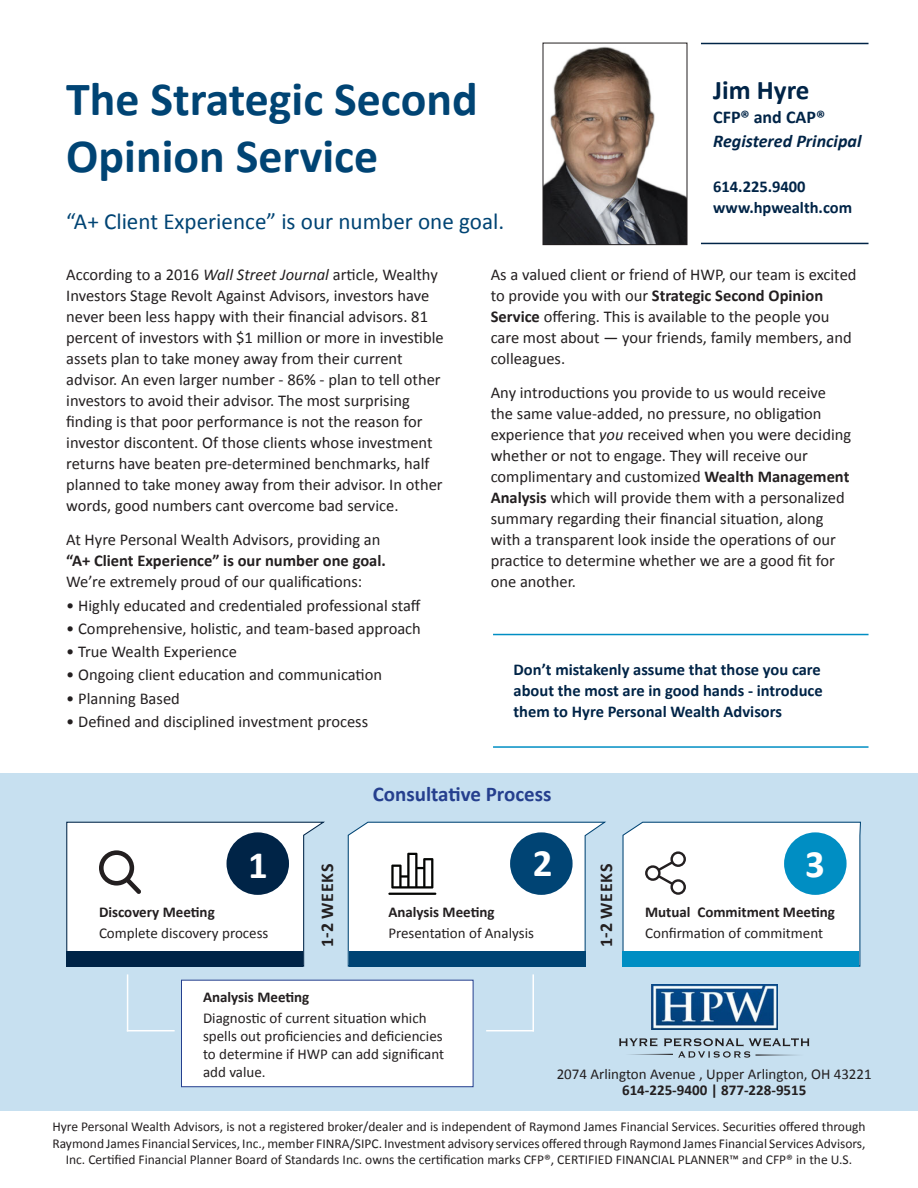
<style>
.page{position:relative;width:918px;height:1188px;background:#fff}
.page>*{position:absolute;margin:0;border:0;box-sizing:border-box;transform-origin:0 0}
.t1{font:700 47.85px/57.4px "Calibri";color:#004474}
.t2{font:700 38.85px "Calibri";color:#fff}
.t3{font:700 27px "Calibri";color:#002447}
.t4{font:23.1px "Calibri";color:#004474}
.t5{font:700 21px "Calibri";color:#253f8e}
.t6{font:italic 700 18px "Calibri";color:#002447}
.t7{font:700 18px "Calibri";letter-spacing:.04em;color:#231f20}
.t8{font:700 18px "Calibri";color:#002447}
.t9{font:16.5px/21px "Calibri";color:#231f20}
.t10{font:700 16.5px/21px "Calibri";color:#002447;text-align:justify}
.t11{font:15px/18px "Calibri";color:#231f20}
.t12{font:700 15px "Calibri";color:#231f20}
.t13{font:13.5px/16.5px "Calibri";color:#231f20;text-align:center}
.s1{font-style:italic}
.s2{font-weight:700}
</style>
<div class="page">
<div style="left:0;top:773px;width:918px;height:337px;background:#c7e0f0"></div>
<div style="left:181px;top:980px;width:292px;height:107px;background:#fff;border:1px solid #253f8e"></div>
<hr style="left:127px;top:974px;width:1px;height:57px;background:#fff">
<hr style="left:127px;top:1030px;width:48px;height:1px;background:#fff">
<hr style="left:532px;top:974px;width:2px;height:57px;background:#fff">
<hr style="left:486px;top:1030px;width:48px;height:1px;background:#fff">
<img style="left:545px;top:46px;width:140px;height:197px">
<div style="left:543px;top:43px;width:144px;height:202px;border:1px solid #231f20"></div>
<hr style="left:701px;top:43px;width:168px;height:1px;background:#002447">
<hr style="left:701px;top:243px;width:168px;height:1px;background:#002447">
<hr style="left:493px;top:634px;width:376px;height:1px;background:#008ec3">
<hr style="left:493px;top:746px;width:376px;height:2px;background:#008ec3">
<svg style="left:622px;top:821px;width:239px;height:146px;background:#c5e3ee"></svg>
<svg style="left:347px;top:821px;width:259px;height:146px;background:#c4d3de"></svg>
<svg style="left:66px;top:821px;width:259px;height:146px;background:#c5ced6"></svg>
<img style="left:651px;top:984px;width:127px;height:46px">
<svg style="left:619px;top:1038px;width:190px;height:20px"></svg>
<hr style="left:621px;top:1054px;width:52px;height:1px;background:#231f20">
<hr style="left:756px;top:1054px;width:52px;height:2px;background:#231f20">
<p class="t1" style="left:66px;top:70px;width:413px">The Strategic Second<br>Opinion Service</p>
<p class="t4" style="left:66px;top:207px;width:439px">“A+ Client Experience” is our number one goal.</p>
<p class="t3" style="left:713px;top:73px;width:98px">Jim Hyre</p>
<p class="t8" style="left:713px;top:106px;width:113px">CFP® and CAP®</p>
<p class="t6" style="left:713px;top:130px;width:150px">Registered Principal</p>
<p class="t10" style="left:713px;top:176px;width:94px">614.225.9400</p>
<p class="t10" style="left:713px;top:197px;width:140px">www.hpwealth.com</p>
<p class="t9" style="left:66px;top:264px;width:379px">According to a 2016 <span class="s1">Wall Street Journal</span> article, Wealthy Investors Stage Revolt Against Advisors, investors have never been less happy with their financial advisors. 81 percent of investors with $1 million or more in investible assets plan to take money away from their current advisor. An even larger number - 86% - plan to tell other investors to avoid their advisor. The most surprising finding is that poor performance is not the reason for investor discontent. Of those clients whose investment returns have beaten pre-determined benchmarks, half planned to take money away from their advisor. In other words, good numbers cant overcome bad service.</p>
<p class="t9" style="left:66px;top:529px;width:321px">At Hyre Personal Wealth Advisors, providing an <span class="s2">“A+ Client Experience” is our number one goal.<br></span>We’re extremely proud of our qualifications:</p>
<p class="t9" style="left:66px;top:595px;width:356px">• Highly educated and credentialed professional staff</p>
<p class="t9" style="left:66px;top:618px;width:356px">• Comprehensive, holistic, and team-based approach</p>
<p class="t9" style="left:66px;top:641px;width:172px">• True Wealth Experience</p>
<p class="t9" style="left:66px;top:664px;width:317px">• Ongoing client education and communication</p>
<p class="t9" style="left:66px;top:688px;width:115px">• Planning Based</p>
<p class="t9" style="left:66px;top:711px;width:303px">• Defined and disciplined investment process</p>
<p class="t9" style="left:491px;top:264px;width:367px">As a valued client or friend of HWP, our team is excited to provide you with our <span class="s2">Strategic Second Opinion Service</span> offering. This is available to the people you care most about — your friends, family members, and colleagues.</p>
<p class="t9" style="left:491px;top:382px;width:362px">Any introductions you provide to us would receive the same value-added, no pressure, no obligation experience that <span class="s1">you</span> received when you were deciding whether or not to engage. They will receive our complimentary and customized <span class="s2">Wealth Management Analysis</span> which will provide them with a personalized summary regarding their financial situation, along with a transparent look inside the operations of our practice to determine whether we are a good fit for one another.</p>
<p class="t10" style="left:514px;top:659px;width:311px">Don’t mistakenly assume that those you care about the most are in good hands - introduce them to Hyre Personal Wealth Advisors</p>
<p class="t5" style="left:373px;top:780px;width:180px">Consultative Process</p>
<p class="t2" style="left:248px;top:840px;width:21px">1</p>
<p class="t2" style="left:533px;top:839px;width:21px">2</p>
<p class="t2" style="left:805px;top:839px;width:21px">3</p>
<p class="t7" style="left:316px;top:947px;width:85px;rotate:-90deg">1-2 WEEKS</p>
<p class="t7" style="left:595px;top:947px;width:85px;rotate:-90deg">1-2 WEEKS</p>
<p class="t12" style="left:388px;top:903px;width:108px">Analysis Meeting</p>
<p class="t11" style="left:388px;top:925px;width:147px">Presentation of Analysis</p>
<p class="t12" style="left:645px;top:903px;width:191px">Mutual Commitment Meeting</p>
<p class="t11" style="left:645px;top:925px;width:180px">Confirmation of commitment</p>
<p class="t12" style="left:99px;top:903px;width:117px">Discovery Meeting</p>
<p class="t11" style="left:99px;top:925px;width:171px">Complete discovery process</p>
<p class="t12" style="left:203px;top:987px;width:108px">Analysis Meeting</p>
<p class="t11" style="left:203px;top:1009px;width:243px">Diagnostic of current situation which spells out proficiencies and deficiencies to determine if HWP can add significant add value.</p>
<p class="t11" style="left:557px;top:1066px;width:317px;line-height:16.5px;text-align:center">2074 Arlington Avenue , Upper Arlington, OH 43221<br><span class="s2">614-225-9400 | 877-228-9515</span></p>
<p class="t13" style="left:52px;top:1119px;width:815px">Hyre Personal Wealth Advisors, is not a registered broker/dealer and is independent of Raymond James Financial Services. Securities offered through<br>Raymond James Financial Services, Inc., member FINRA/SIPC. Investment advisory services offered through Raymond James Financial Services Advisors,<br>Inc. Certified Financial Planner Board of Standards Inc. owns the certification marks CFP®, CERTIFIED FINANCIAL PLANNER™ and CFP® in the U.S.</p>
</div>
